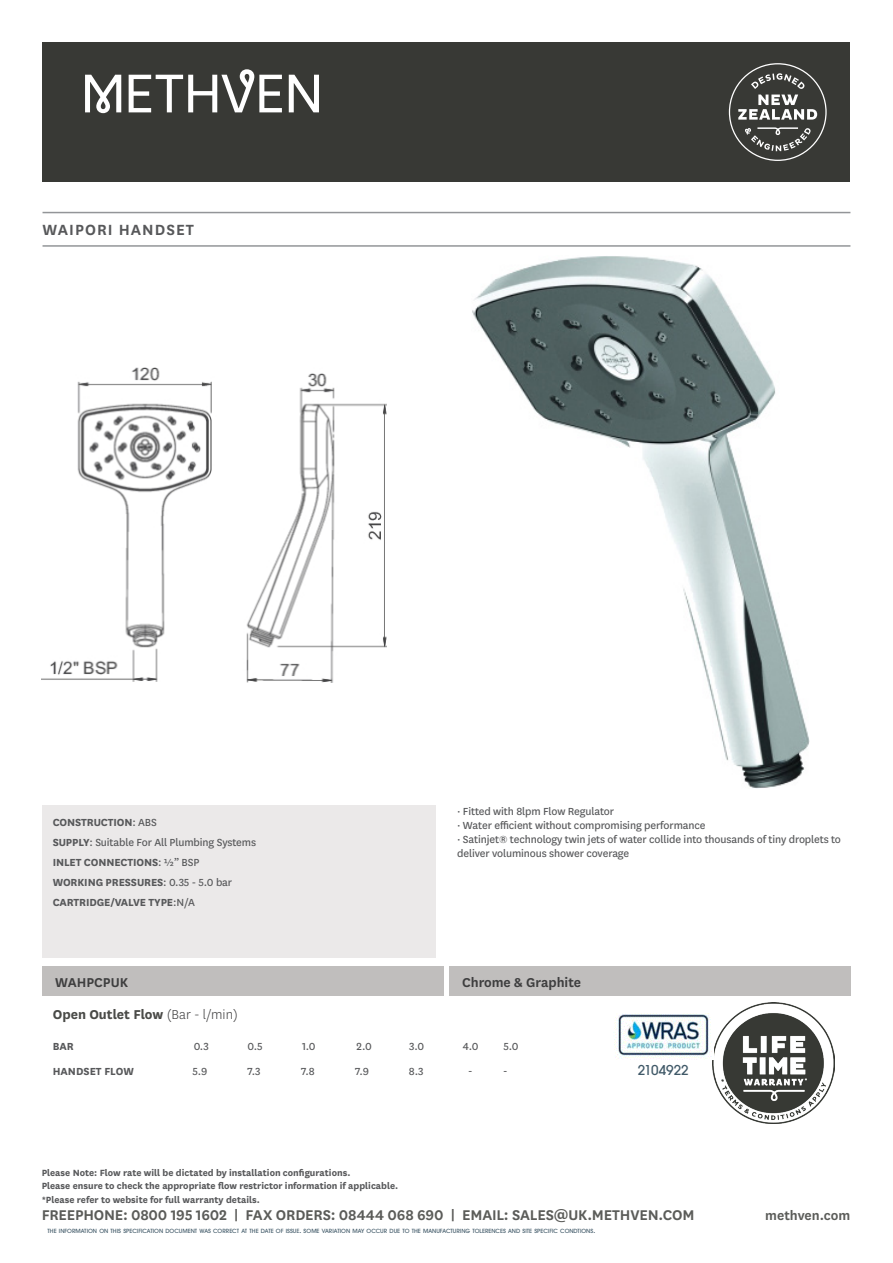
<style>
.page{position:relative;width:893px;height:1263px;background:#fff}
.page>*{position:absolute;margin:0;border:0;box-sizing:border-box;transform-origin:0 0}
.Product_Description{font:600 17.25px "National";letter-spacing:.06em;color:#57585a}
.Footer_-_Main_type{font:600 16.5px "National";letter-spacing:-.01em;color:#5b5c59}
.Product_Code___Price{font:700 15px "National";color:#494a47}
.Product_Code___Price-2{font:600 15px "National";color:#3e3e3f}
.Footer_-_Main_type-2{font:600 15px "National";color:#5b5c59}
.t1{font:500 15px "Avant Gard EF";color:#405968}
.Product_Bullets{font:12px/13.5px "National";letter-spacing:-.01em;color:#57585a}
.Product_Specs___Info{font:700 12px "National";letter-spacing:-.01em;color:#57585a}
.Product_Specs___Info-2{font:12px "National";letter-spacing:-.01em;color:#57585a}
.t2{font:700 10.5px "National";color:#57585a}
.t3{font:500 6.3px "Avant Gard EF";color:#405968}
.s1{font-weight:400}
.s2{font-weight:700}
.s3{font-weight:300;color:#3e3e3f}
.s4{font-size:9px}
</style>
<div class="page">
<hr style="left:43px;top:212px;width:807px;height:1px;background:#939598">
<hr style="left:43px;top:245px;width:807px;height:2px;background:#939598">
<div style="left:43px;top:43px;width:807px;height:139px;background:#383935"></div>
<svg style="left:729px;top:63px;width:98px;height:98px"></svg>
<svg style="left:85px;top:75px;width:36px;height:38px"></svg>
<svg style="left:129px;top:69px;width:153px;height:43px"></svg>
<svg style="left:289px;top:75px;width:30px;height:37px"></svg>
<div style="left:43px;top:806px;width:393px;height:152px;background:#ebe9e9"></div>
<img style="left:42px;top:367px;width:345px;height:315px">
<div style="left:43px;top:966px;width:401px;height:30px;background:#c0bebd"></div>
<div style="left:449px;top:966px;width:401px;height:30px;background:#c0bebd"></div>
<img style="left:713px;top:1002px;width:121px;height:122px">
<img style="left:472px;top:256px;width:338px;height:533px">
<img style="left:614px;top:1013px;width:98px;height:47px">
<p class="Product_Description" style="left:43px;top:217px;width:153px">WAIPORI HANDSET</p>
<p class="Product_Specs___Info" style="left:53px;top:814px;width:106px">CONSTRUCTION<span class="s1">: ABS</span></p>
<p class="Product_Specs___Info-2" style="left:53px;top:835px;width:205px"><span class="s2">SUPPLY</span>: Suitable For All Plumbing Systems</p>
<p class="Product_Specs___Info" style="left:53px;top:854px;width:148px">INLET CONNECTIONS<span class="s1">: ½” BSP</span></p>
<p class="Product_Specs___Info" style="left:53px;top:874px;width:181px">WORKING PRESSURES<span class="s1">: 0.35 - 5.0 bar</span></p>
<p class="Product_Specs___Info" style="left:53px;top:894px;width:144px">CARTRIDGE/VALVE TYPE<span class="s1">:N/A</span></p>
<p class="Product_Bullets" style="left:457px;top:803px;width:159px">· Fitted with 8lpm Flow Regulator</p>
<p class="Product_Bullets" style="left:457px;top:818px;width:250px">· Water efficient without compromising performance</p>
<p class="Product_Bullets" style="left:457px;top:832px;width:385px">· Satinjet® technology twin jets of water collide into thousands of tiny droplets to deliver voluminous shower coverage</p>
<p class="Product_Code___Price-2" style="left:55px;top:972px;width:74px">WAHPCPUK</p>
<p class="Product_Code___Price-2" style="left:462px;top:972px;width:121px">Chrome &amp; Graphite</p>
<p class="Product_Code___Price" style="left:53px;top:1004px;width:187px">Open Outlet Flow <span class="s3">(Bar - l/min)</span></p>
<p class="Product_Specs___Info" style="left:53px;top:1037px;width:23px">BAR</p>
<p class="Product_Bullets" style="left:194px;top:1038px;width:17px">0.3</p>
<p class="Product_Bullets" style="left:247px;top:1038px;width:17px">0.5</p>
<p class="Product_Bullets" style="left:302px;top:1038px;width:15px">1.0</p>
<p class="Product_Bullets" style="left:356px;top:1038px;width:17px">2.0</p>
<p class="Product_Bullets" style="left:409px;top:1038px;width:17px">3.0</p>
<p class="Product_Bullets" style="left:463px;top:1038px;width:17px">4.0</p>
<p class="Product_Bullets" style="left:503px;top:1038px;width:17px">5.0</p>
<p class="Product_Specs___Info" style="left:53px;top:1063px;width:83px">HANDSET FLOW</p>
<p class="Product_Bullets" style="left:192px;top:1064px;width:17px">5.9</p>
<p class="Product_Bullets" style="left:247px;top:1064px;width:15px">7.3</p>
<p class="Product_Bullets" style="left:301px;top:1064px;width:15px">7.8</p>
<p class="Product_Bullets" style="left:355px;top:1064px;width:15px">7.9</p>
<p class="Product_Bullets" style="left:409px;top:1064px;width:16px">8.3</p>
<p class="Product_Bullets" style="left:468px;top:1064px;width:6px">-</p>
<p class="Product_Bullets" style="left:503px;top:1064px;width:6px">-</p>
<p class="t2" style="left:42px;top:1166px;width:310px">Please Note: Flow rate will be dictated by installation configurations.</p>
<p class="t2" style="left:42px;top:1178px;width:358px">Please ensure to check the appropriate flow restrictor information if applicable.</p>
<p class="t2" style="left:42px;top:1192px;width:220px">*Please refer to website for full warranty details.</p>
<p class="t1" style="left:638px;top:1061px;width:53px">2104922</p>
<p class="Footer_-_Main_type" style="left:42px;top:1204px;width:654px">FREEPHONE: 0800 195 1602 | FAX ORDERS: 08444 068 690 | EMAIL: SALES@UK.METHVEN.COM</p>
<p class="Footer_-_Main_type-2" style="left:765px;top:1205px;width:87px">methven.com</p>
<p class="t3" style="left:48px;top:1227px;width:549px">THE INFORMATION ON THIS SPECIFICATION DOCUMENT WAS CORRECT AT THE DATE OF ISSUE<span class="s4">.</span> SOME VARIATION MAY OCCUR DUE TO THE MANUFACTURING TOLERENCES AND SITE SPECIFIC CONDTIONS<span class="s4">.</span></p>
</div>
